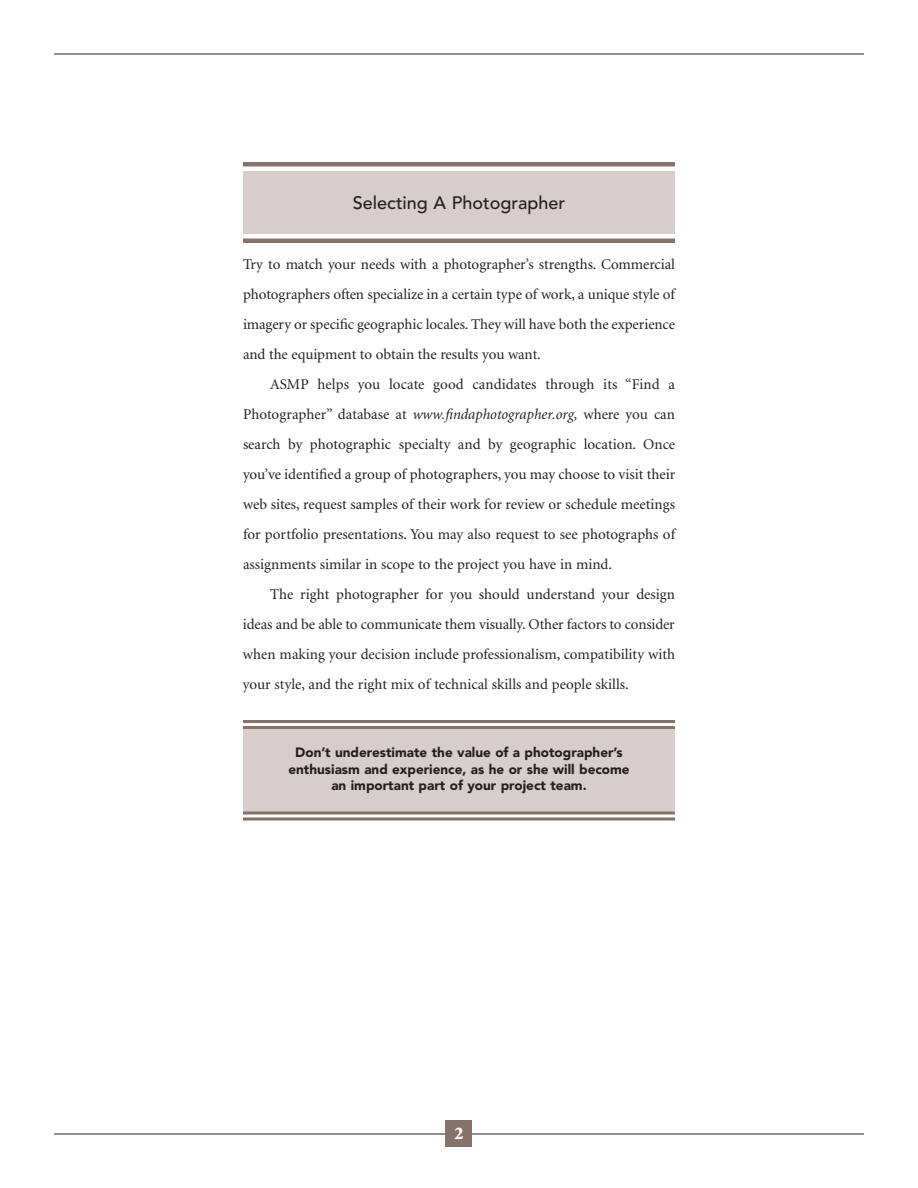
<style>
.page{position:relative;width:918px;height:1188px;background:#fff}
.page>*{position:absolute;margin:0;border:0;box-sizing:border-box;transform-origin:0 0}
.t1{font:500 18px "Avenir";color:#231f20}
.t2{font:900 18px "Minion";color:#fff}
.t3{font:15px/30px "Minion";color:#231f20;text-align:justify}
.t4{font:900 13.5px/16.5px "Avenir";color:#231f20;text-align:center}
.s1{font-style:italic}
</style>
<div class="page">
<hr style="left:54px;top:1134px;width:810px;height:1px;background:#231f20">
<hr style="left:54px;top:54px;width:810px;height:1px;background:#231f20">
<div style="left:446px;top:1120px;width:26px;height:28px;background:#877269"></div>
<div style="left:243px;top:162px;width:432px;height:5px;background:#877269"></div>
<div style="left:243px;top:171px;width:432px;height:63px;background:#d7cecb"></div>
<hr style="left:243px;top:239px;width:432px;height:4px;background:#877269">
<div style="left:243px;top:729px;width:432px;height:83px;background:#d7cecb"></div>
<hr style="left:243px;top:720px;width:432px;height:3px;background:#877269">
<hr style="left:243px;top:726px;width:432px;height:3px;background:#877269">
<hr style="left:243px;top:812px;width:432px;height:2px;background:#877269">
<hr style="left:243px;top:818px;width:432px;height:2px;background:#877269">
<p class="t1" style="left:353px;top:195px;width:214px">Selecting A Photographer</p>
<p class="t3" style="left:243px;top:250px;width:434px">Try to match your needs with a photographer’s strengths. Commercial photographers often specialize in a certain type of work, a unique style of imagery or specific geographic locales. They will have both the experience and the equipment to obtain the results you want.</p>
<p class="t3" style="left:243px;top:370px;width:434px;text-indent:27px">ASMP helps you locate good candidates through its “Find a Photographer” database at <span class="s1">www.findaphotographer.org,</span> where you can search by photographic specialty and by geographic location. Once you’ve identified a group of photographers, you may choose to visit their web sites, request samples of their work for review or schedule meetings for portfolio presentations. You may also request to see photographs of assignments similar in scope to the project you have in mind.</p>
<p class="t3" style="left:243px;top:580px;width:434px;text-indent:27px">The right photographer for you should understand your design ideas and be able to communicate them visually. Other factors to consider when making your decision include professionalism, compatibility with your style, and the right mix of technical skills and people skills.</p>
<p class="t4" style="left:288px;top:746px;width:343px">Don’t underestimate the value of a photographer’s enthusiasm and experience, as he or she will become an important part of your project team.</p>
<p class="t2" style="left:454px;top:1127px;width:10px">2</p>
</div>
